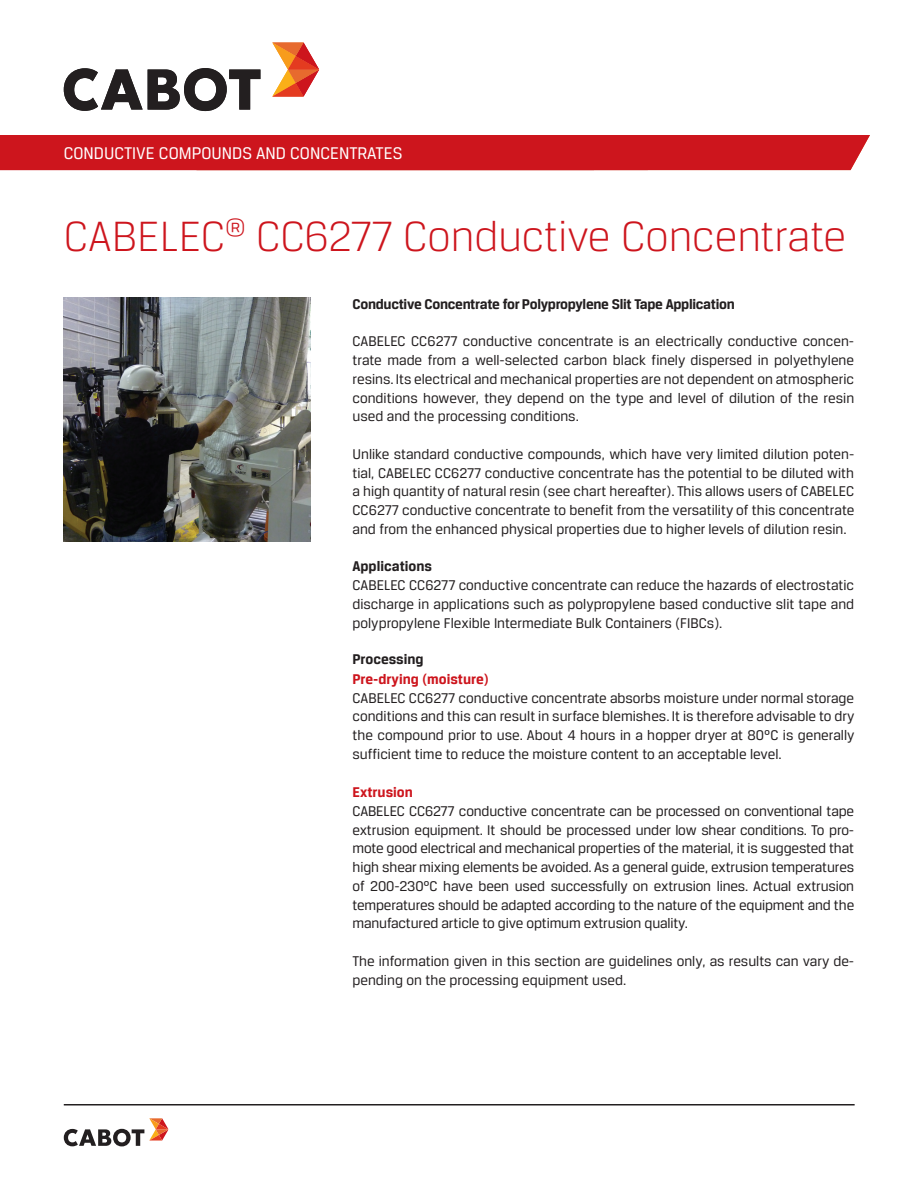
<style>
.page{position:relative;width:918px;height:1188px;background:#fff}
.page>*{position:absolute;margin:0;border:0;box-sizing:border-box;transform-origin:0 0}
.t1{font:300 45px "Breuer Text";color:#cd151d}
.t2{font:18px "Breuer Text";color:#fff}
.t3{font:15px/18.8px "Breuer Text";color:#231f20;text-align:justify}
.t4{font:700 15px "Breuer Text";letter-spacing:-.02em;color:#231f20}
.t5{font:700 15px "Breuer Text";color:#cd151d}
.t6{font:700 15px "Breuer Text";color:#231f20}
</style>
<div class="page">
<hr style="left:64px;top:1104px;width:791px;height:2px;background:#231f20">
<svg style="left:64px;top:1118px;width:105px;height:28px"></svg>
<svg style="left:272px;top:43px;width:47px;height:54px"></svg>
<svg style="left:64px;top:68px;width:196px;height:43px"></svg>
<div style="left:0;top:135px;width:870px;height:35px;background:#cd151d"></div>
<img style="left:64px;top:297px;width:246px;height:244px">
<p class="t2" style="left:64px;top:144px;width:340px">CONDUCTIVE COMPOUNDS AND CONCENTRATES</p>
<p class="t2" style="left:64px;top:144px;width:170px">NAME OF LIBRARY HERE</p>
<h1 class="t1" style="left:64px;top:211px;width:784px">CABELEC<sup>®</sup> CC6277 Conductive Concentrate</h1>
<p class="t4" style="left:352px;top:295px;width:384px">Conductive Concentrate for Polypropylene Slit Tape Application</p>
<p class="t3" style="left:352px;top:332px;width:503px">CABELEC CC6277 conductive concentrate is an electrically conductive concen&shy;trate made from a well-selected carbon black finely dispersed in polyethylene resins. Its electrical and mechanical properties are not dependent on atmospheric conditions however, they depend on the type and level of dilution of the resin used and the processing conditions.</p>
<p class="t3" style="left:352px;top:444px;width:503px">Unlike standard conductive compounds, which have very limited dilution poten&shy;tial, CABELEC CC6277 conductive concentrate has the potential to be diluted with a high quantity of natural resin (see chart hereafter). This allows users of CABELEC CC6277 conductive concentrate to benefit from the versatility of this concentrate and from the enhanced physical properties due to higher levels of dilution resin.</p>
<p class="t6" style="left:352px;top:558px;width:81px">Applications</p>
<p class="t3" style="left:352px;top:576px;width:503px">CABELEC CC6277 conductive concentrate can reduce the hazards of electrostatic discharge in applications such as polypropylene based conductive slit tape and polypropylene Flexible Intermediate Bulk Containers (FIBCs).</p>
<p class="t6" style="left:352px;top:651px;width:73px">Processing</p>
<p class="t5" style="left:352px;top:670px;width:138px">Pre-drying (moisture)</p>
<p class="t3" style="left:352px;top:688px;width:504px">CABELEC CC6277 conductive concentrate absorbs moisture under normal storage conditions and this can result in surface blemishes. It is therefore advisable to dry the compound prior to use. About 4 hours in a hopper dryer at 80°C is generally sufficient time to reduce the moisture content to an acceptable level.</p>
<p class="t5" style="left:352px;top:784px;width:62px">Extrusion</p>
<p class="t3" style="left:352px;top:801px;width:503px">CABELEC CC6277 conductive concentrate can be processed on conventional tape extrusion equipment. It should be processed under low shear conditions. To pro&shy;mote good electrical and mechanical properties of the material, it is suggested that high shear mixing elements be avoided. As a general guide, extrusion temperatures of 200-230°C have been used successfully on extrusion lines. Actual extrusion temperatures should be adapted according to the nature of the equipment and the manufactured article to give optimum extrusion quality.</p>
<p class="t3" style="left:352px;top:951px;width:503px">The information given in this section are guidelines only, as results can vary de&shy;pending on the processing equipment used.</p>
</div>
